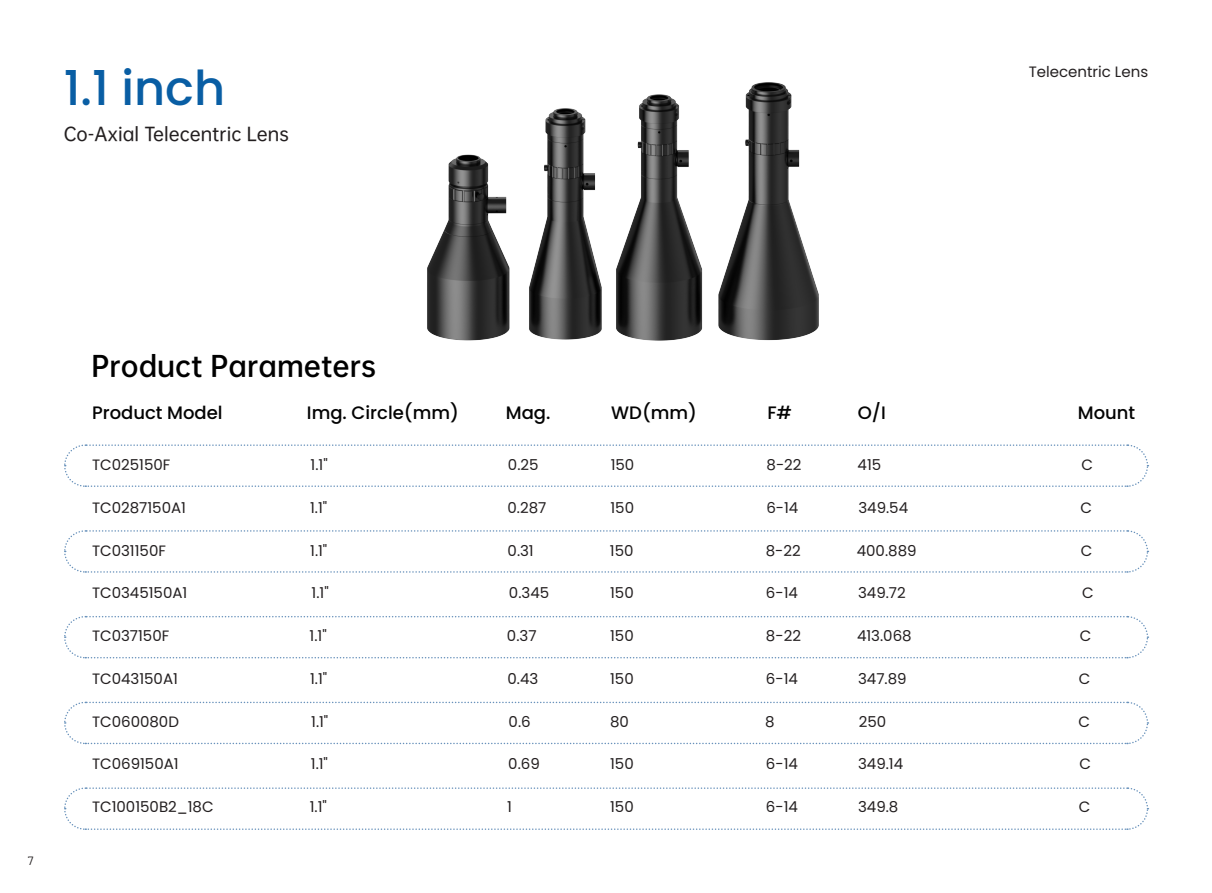
<style>
.page{position:relative;width:1212px;height:893px;background:#fff}
.page>*{position:absolute;margin:0;border:0;box-sizing:border-box;transform-origin:0 0}
.t1{font:500 48px "Poppins";color:#095ea4}
.t2{font:27px "OPPO Sans B";color:#000}
.t3{font:500 18px "Poppins";color:#030303}
.t4{font:18px "OPPO Sans M";color:#231f20}
.t5{font:15px "Poppins";color:#231f20}
.t6{font:12px "Barlow";color:#231f20}
</style>
<div class="page">
<svg style="left:64px;top:444px;width:1085px;height:43px"></svg>
<svg style="left:64px;top:530px;width:1085px;height:43px"></svg>
<svg style="left:64px;top:616px;width:1085px;height:43px"></svg>
<svg style="left:64px;top:701px;width:1085px;height:44px"></svg>
<svg style="left:64px;top:787px;width:1085px;height:43px"></svg>
<img style="left:427px;top:82px;width:392px;height:259px">
<p class="t1" style="left:64px;top:60px;width:163px">1.1 inch</p>
<p class="t4" style="left:64px;top:119px;width:227px">Co-Axial Telecentric Lens</p>
<p class="t5" style="left:1029px;top:63px;width:121px">Telecentric Lens</p>
<p class="t6" style="left:28px;top:852px;width:7px">7</p>
<p class="t2" style="left:91px;top:343px;width:286px">Product Parameters</p>
<p class="t3" style="left:92px;top:402px;width:132px">Product Model</p>
<p class="t3" style="left:307px;top:402px;width:154px">Img. Circle(mm)</p>
<p class="t3" style="left:506px;top:402px;width:46px">Mag.</p>
<p class="t3" style="left:611px;top:402px;width:87px">WD(mm)</p>
<p class="t3" style="left:767px;top:402px;width:26px">F#</p>
<p class="t3" style="left:858px;top:402px;width:30px">O/I</p>
<p class="t3" style="left:1078px;top:402px;width:59px">Mount</p>
<p class="t5" style="left:92px;top:456px;width:80px">TC025150F</p>
<p class="t5" style="left:311px;top:456px;width:19px">1.1"</p>
<p class="t5" style="left:508px;top:456px;width:32px">0.25</p>
<p class="t5" style="left:611px;top:456px;width:25px">150</p>
<p class="t5" style="left:766px;top:456px;width:36px">8-22</p>
<p class="t5" style="left:857px;top:456px;width:25px">415</p>
<p class="t5" style="left:1081px;top:456px;width:13px">C</p>
<p class="t5" style="left:92px;top:499px;width:95px">TC0287150A1</p>
<p class="t5" style="left:310px;top:499px;width:19px">1.1"</p>
<p class="t5" style="left:507px;top:499px;width:40px">0.287</p>
<p class="t5" style="left:610px;top:499px;width:25px">150</p>
<p class="t5" style="left:766px;top:499px;width:34px">6-14</p>
<p class="t5" style="left:858px;top:499px;width:51px">349.54</p>
<p class="t5" style="left:1080px;top:499px;width:13px">C</p>
<p class="t5" style="left:92px;top:542px;width:75px">TC031150F</p>
<p class="t5" style="left:310px;top:542px;width:19px">1.1"</p>
<p class="t5" style="left:508px;top:542px;width:28px">0.31</p>
<p class="t5" style="left:610px;top:542px;width:25px">150</p>
<p class="t5" style="left:766px;top:542px;width:36px">8-22</p>
<p class="t5" style="left:857px;top:542px;width:61px">400.889</p>
<p class="t5" style="left:1081px;top:542px;width:13px">C</p>
<p class="t5" style="left:92px;top:584px;width:97px">TC0345150A1</p>
<p class="t5" style="left:312px;top:584px;width:19px">1.1"</p>
<p class="t5" style="left:509px;top:584px;width:42px">0.345</p>
<p class="t5" style="left:610px;top:584px;width:25px">150</p>
<p class="t5" style="left:766px;top:584px;width:34px">6-14</p>
<p class="t5" style="left:858px;top:584px;width:49px">349.72</p>
<p class="t5" style="left:1082px;top:584px;width:13px">C</p>
<p class="t5" style="left:92px;top:627px;width:79px">TC037150F</p>
<p class="t5" style="left:310px;top:627px;width:19px">1.1"</p>
<p class="t5" style="left:507px;top:627px;width:31px">0.37</p>
<p class="t5" style="left:610px;top:627px;width:25px">150</p>
<p class="t5" style="left:766px;top:627px;width:36px">8-22</p>
<p class="t5" style="left:857px;top:627px;width:56px">413.068</p>
<p class="t5" style="left:1080px;top:627px;width:13px">C</p>
<p class="t5" style="left:92px;top:670px;width:87px">TC043150A1</p>
<p class="t5" style="left:310px;top:670px;width:19px">1.1"</p>
<p class="t5" style="left:507px;top:670px;width:32px">0.43</p>
<p class="t5" style="left:610px;top:670px;width:25px">150</p>
<p class="t5" style="left:766px;top:670px;width:34px">6-14</p>
<p class="t5" style="left:858px;top:670px;width:50px">347.89</p>
<p class="t5" style="left:1079px;top:670px;width:13px">C</p>
<p class="t5" style="left:92px;top:713px;width:88px">TC060080D</p>
<p class="t5" style="left:311px;top:713px;width:19px">1.1"</p>
<p class="t5" style="left:509px;top:713px;width:24px">0.6</p>
<p class="t5" style="left:610px;top:713px;width:20px">80</p>
<p class="t5" style="left:765px;top:713px;width:11px">8</p>
<p class="t5" style="left:859px;top:713px;width:29px">250</p>
<p class="t5" style="left:1078px;top:713px;width:13px">C</p>
<p class="t5" style="left:92px;top:755px;width:88px">TC069150A1</p>
<p class="t5" style="left:311px;top:755px;width:19px">1.1"</p>
<p class="t5" style="left:508px;top:755px;width:33px">0.69</p>
<p class="t5" style="left:610px;top:755px;width:25px">150</p>
<p class="t5" style="left:766px;top:755px;width:34px">6-14</p>
<p class="t5" style="left:858px;top:755px;width:47px">349.14</p>
<p class="t5" style="left:1079px;top:755px;width:13px">C</p>
<p class="t5" style="left:92px;top:798px;width:123px">TC100150B2_18C</p>
<p class="t5" style="left:310px;top:798px;width:19px">1.1"</p>
<p class="t5" style="left:507px;top:798px;width:6px">1</p>
<p class="t5" style="left:610px;top:798px;width:25px">150</p>
<p class="t5" style="left:766px;top:798px;width:34px">6-14</p>
<p class="t5" style="left:858px;top:798px;width:42px">349.8</p>
<p class="t5" style="left:1079px;top:798px;width:13px">C</p>
</div>
